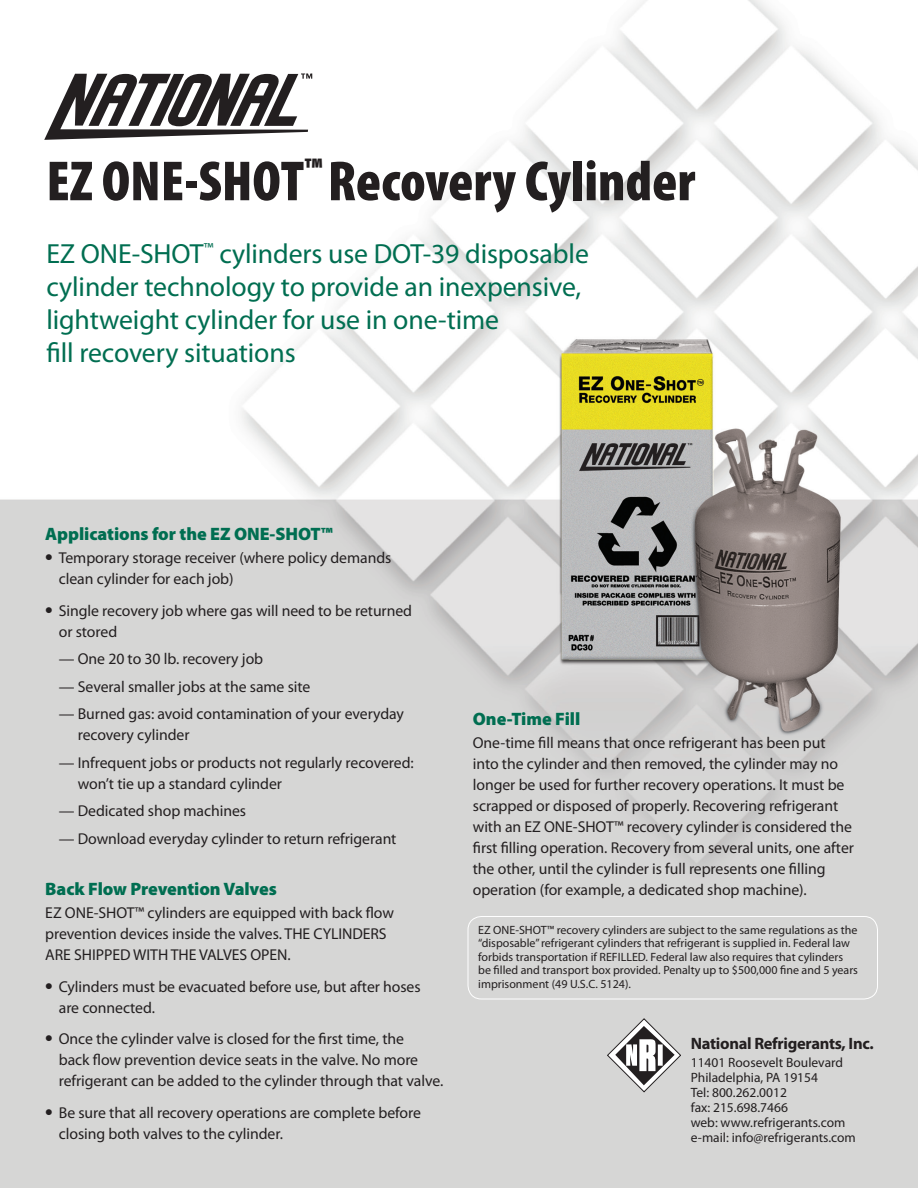
<style>
.page{position:relative;width:918px;height:1188px;background:#fff}
.page>*{position:absolute;margin:0;border:0;box-sizing:border-box;transform-origin:0 0}
.t1{font:900 condensed 57px "Myriad Pro";color:#231f20}
.t2{font:27.75px/33px "Myriad Pro";letter-spacing:-.005em;color:#006e51}
.t3{font:900 18px "Myriad Pro";letter-spacing:-.005em;color:#006e51}
._2Body{font:700 16.5px "Myriad Pro";letter-spacing:-.02em;color:#231f20}
.t4{font:15.75px/21px "Myriad Pro";letter-spacing:-.005em;color:#231f20}
._2Body-2{font:13.5px/15px "Myriad Pro";color:#231f20}
.t5{font:12px/13.5px "Myriad Pro";color:#231f20}
.s1{font-weight:700;font-size:22.5px}
</style>
<div class="page">
<img style="left:0;top:0;width:918px;height:1188px">
<svg style="left:607px;top:1018px;width:74px;height:74px"></svg>
<svg style="left:44px;top:74px;width:268px;height:66px"></svg>
<div style="left:468px;top:916px;width:410px;height:83px;border:1px solid #fff;border-radius:14px"></div>
<p class="t1" style="left:46px;top:150px;width:650px">EZ ONE-SHOT<sup>™</sup> Recovery Cylinder</p>
<p class="t2" style="left:46px;top:237px;width:544px">EZ ONE-SHOT<sup>™</sup> cylinders use DOT-39 disposable cylinder technology to provide an inexpensive, lightweight cylinder for use in one-time<br>fill recovery situations</p>
<p class="t3" style="left:45px;top:524px;width:289px">Applications for the EZ ONE-SHOT™</p>
<p class="t4" style="left:59px;top:547px;width:334px;text-indent:-13px"><span class="s1">•</span> Temporary storage receiver (where policy demands clean cylinder for each job)</p>
<p class="t4" style="left:59px;top:600px;width:355px;text-indent:-13px"><span class="s1">•</span> Single recovery job where gas will need to be returned or stored</p>
<p class="t4" style="left:59px;top:648px;width:206px">— One 20 to 30 lb. recovery job</p>
<p class="t4" style="left:59px;top:676px;width:253px">— Several smaller jobs at the same site</p>
<p class="t4" style="left:78px;top:703px;width:328px;text-indent:-19px">— Burned gas: avoid contamination of your everyday recovery cylinder</p>
<p class="t4" style="left:78px;top:752px;width:337px;text-indent:-19px">— Infrequent jobs or products not regularly recovered: won’t tie up a standard cylinder</p>
<p class="t4" style="left:59px;top:800px;width:189px">— Dedicated shop machines</p>
<p class="t4" style="left:59px;top:828px;width:339px">— Download everyday cylinder to return refrigerant</p>
<p class="t3" style="left:45px;top:878px;width:233px">Back Flow Prevention Valves</p>
<p class="t4" style="left:45px;top:902px;width:350px">EZ ONE-SHOT™ cylinders are equipped with back flow prevention devices inside the valves. THE CYLINDERS<br>ARE SHIPPED WITH THE VALVES OPEN.</p>
<p class="t4" style="left:59px;top:975px;width:363px;text-indent:-13px"><span class="s1">•</span> Cylinders must be evacuated before use, but after hoses are connected.</p>
<p class="t4" style="left:59px;top:1028px;width:386px;text-indent:-13px"><span class="s1">•</span> Once the cylinder valve is closed for the first time, the<br>back flow prevention device seats in the valve. No more refrigerant can be added to the cylinder through that valve.</p>
<p class="t4" style="left:59px;top:1102px;width:364px;text-indent:-13px"><span class="s1">•</span> Be sure that all recovery operations are complete before closing both valves to the cylinder.</p>
<p class="t3" style="left:473px;top:709px;width:109px">One-Time Fill</p>
<p class="t4" style="left:473px;top:732px;width:383px">One-time fill means that once refrigerant has been put into the cylinder and then removed, the cylinder may no longer be used for further recovery operations. It must be scrapped or disposed of properly. Recovering refrigerant with an EZ ONE-SHOT™ recovery cylinder is considered the first filling operation. Recovery from several units, one after the other, until the cylinder is full represents one filling operation (for example, a dedicated shop machine).</p>
<p class="t5" style="left:478px;top:923px;width:381px">EZ ONE-SHOT™ recovery cylinders are subject to the same regulations as the “disposable” refrigerant cylinders that refrigerant is supplied in. Federal law forbids transportation if REFILLED. Federal law also requires that cylinders be filled and transport box provided. Penalty up to $500,000 fine and 5 years imprisonment (49 U.S.C. 5124).</p>
<p class="_2Body" style="left:691px;top:1033px;width:184px">National Refrigerants, Inc.</p>
<p class="_2Body-2" style="left:691px;top:1055px;width:167px">11401 Roosevelt Boulevard<br>Philadelphia, PA 19154<br>Tel: 800.262.0012<br>fax: 215.698.7466<br>web: www.refrigerants.com e-mail: info@refrigerants.com</p>
</div>
